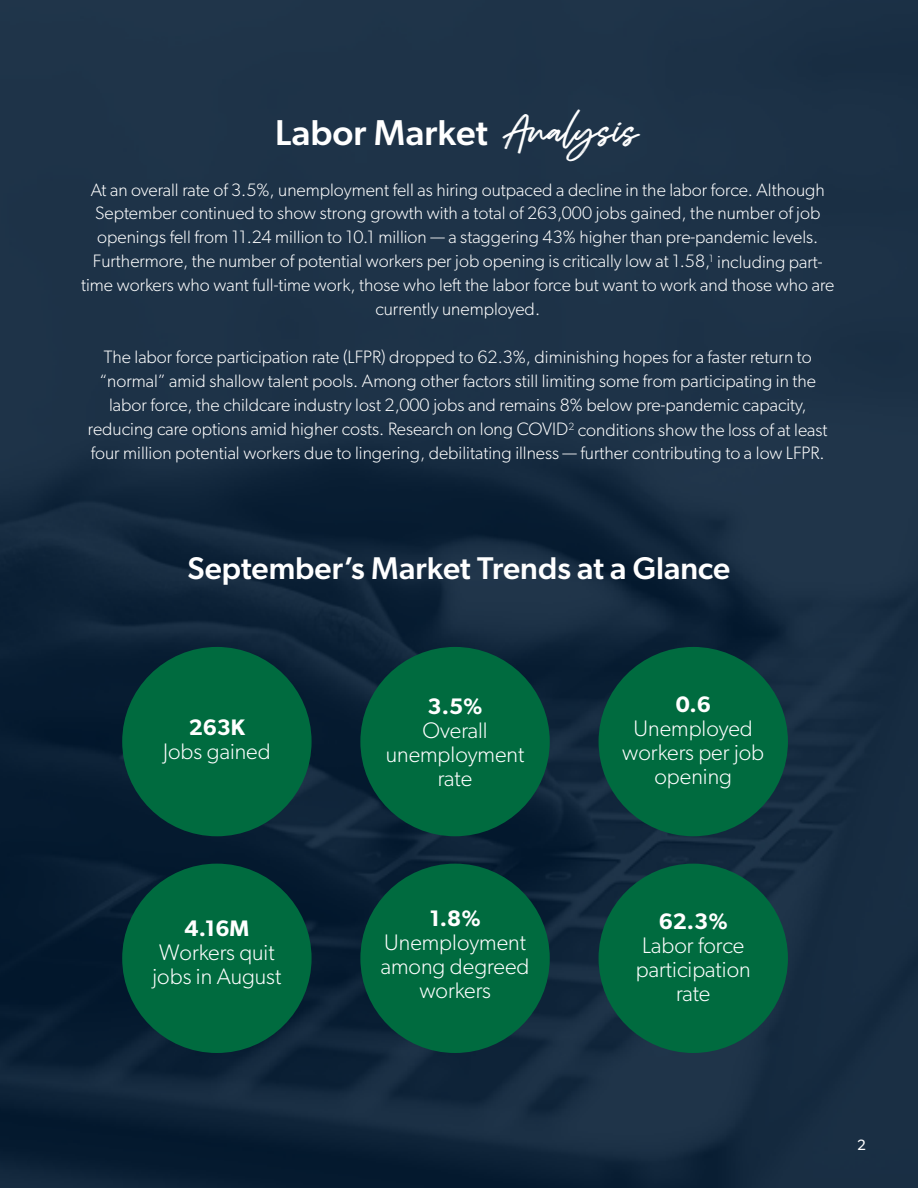
<style>
.page{position:relative;width:918px;height:1188px;background:#fff}
.page>*{position:absolute;margin:0;border:0;box-sizing:border-box;transform-origin:0 0}
.t1{font:500 36px "Gibson";color:#fff}
.t2{font:500 31.5px "Gibson";color:#fff}
.t3{font:300 22.5px/24px "Gibson";color:#fff;text-align:center}
.t4{font:600 22.5px "Gibson";color:#fff}
.t5{font:300 18px/24px "Gibson";color:#fff;text-align:center}
.t6{font:15px "Gibson";color:#fff}
.s1{font-family:"Rather";font-weight:400}
</style>
<div class="page">
<img style="left:0;top:0;width:918px;height:1188px">
<div style="left:122px;top:647px;width:190px;height:189px;background:#006b3f;border-radius:50%"></div>
<div style="left:360px;top:647px;width:190px;height:189px;background:#006b3f;border-radius:50%"></div>
<div style="left:599px;top:647px;width:189px;height:189px;background:#006b3f;border-radius:50%"></div>
<div style="left:122px;top:864px;width:190px;height:189px;background:#006b3f;border-radius:50%"></div>
<div style="left:360px;top:864px;width:190px;height:189px;background:#006b3f;border-radius:50%"></div>
<div style="left:599px;top:864px;width:189px;height:189px;background:#006b3f;border-radius:50%"></div>
<h1 class="t1" style="left:275px;top:111px;width:365px">Labor Market <span class="s1">Analysis</span></h1>
<p class="t5" style="left:81px;top:177px;width:755px">At an overall rate of 3.5%, unemployment fell as hiring outpaced a decline in the labor force. Although September continued to show strong growth with a total of 263,000 jobs gained, the number of job openings fell from 11.24 million to 10.1 million — a staggering 43% higher than pre-pandemic levels.<br>Furthermore, the number of potential workers per job opening is critically low at 1.58,<sup>1</sup> including part&shy;time workers who want full-time work, those who left the labor force but want to work and those who are currently unemployed.</p>
<p class="t5" style="left:88px;top:345px;width:741px">The labor force participation rate (LFPR) dropped to 62.3%, diminishing hopes for a faster return to “normal” amid shallow talent pools. Among other factors still limiting some from participating in the labor force, the childcare industry lost 2,000 jobs and remains 8% below pre-pandemic capacity, reducing care options amid higher costs. Research on long COVID<sup>2</sup> conditions show the loss of at least four million potential workers due to lingering, debilitating illness — further contributing to a low LFPR.</p>
<h2 class="t2" style="left:188px;top:549px;width:544px">September’s Market Trends at a Glance</h2>
<p class="t4" style="left:189px;top:714px;width:58px">263K</p>
<p class="t3" style="left:163px;top:739px;width:109px">Jobs gained</p>
<p class="t4" style="left:185px;top:914px;width:66px">4.16M</p>
<p class="t3" style="left:152px;top:940px;width:130px;text-align:left">Workers quit jobs in August</p>
<p class="t4" style="left:428px;top:693px;width:56px">3.5%</p>
<p class="t3" style="left:386px;top:718px;width:140px">Overall unemployment rate</p>
<p class="t4" style="left:429px;top:905px;width:53px">1.8%</p>
<p class="t3" style="left:381px;top:930px;width:150px">Unemployment among degreed workers</p>
<p class="t4" style="left:676px;top:691px;width:37px">0.6</p>
<p class="t3" style="left:622px;top:716px;width:143px">Unemployed workers per job opening</p>
<p class="t4" style="left:659px;top:908px;width:71px">62.3%</p>
<p class="t3" style="left:636px;top:933px;width:116px">Labor force participation rate</p>
<p class="t6" style="left:857px;top:1136px;width:10px">2</p>
</div>
